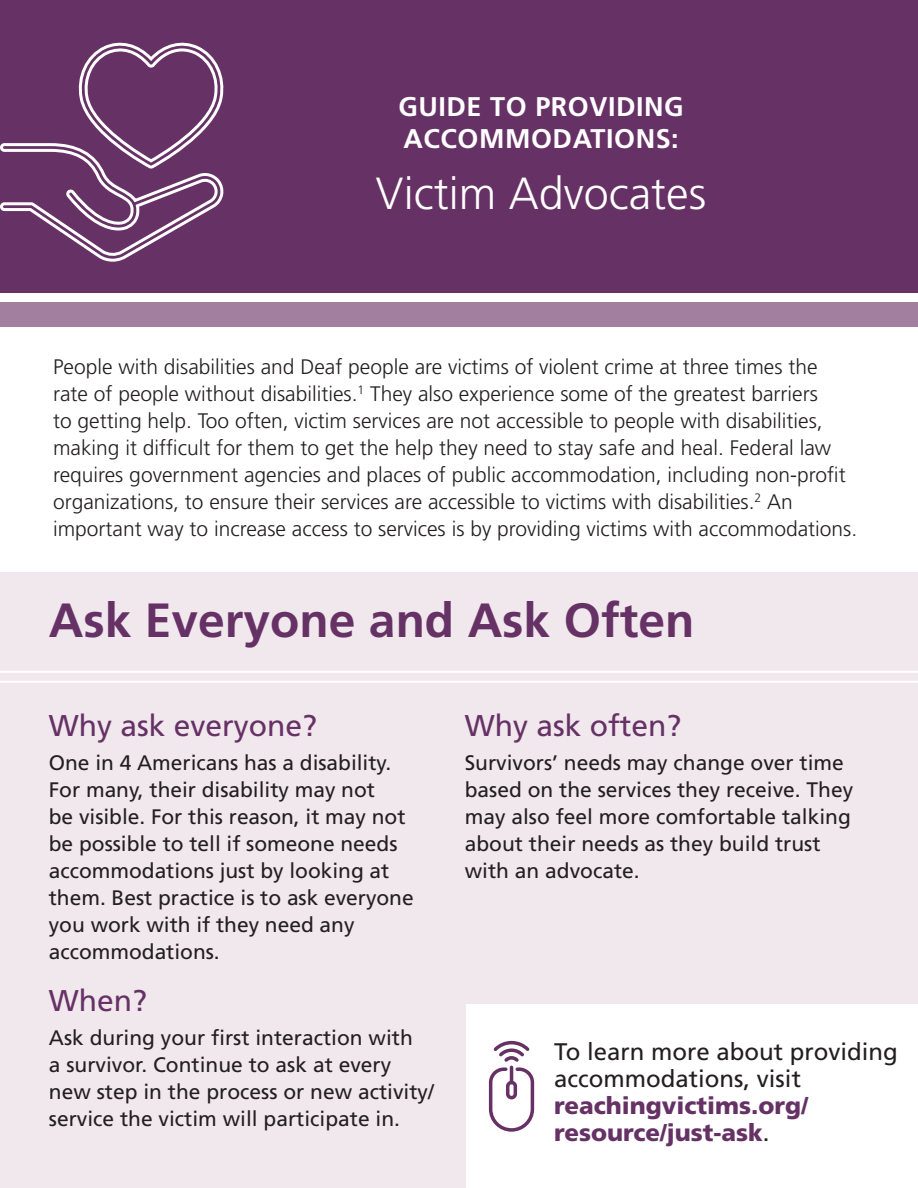
<style>
.page{position:relative;width:918px;height:1188px;background:#fff}
.page>*{position:absolute;margin:0;border:0;box-sizing:border-box;transform-origin:0 0}
.t1{font:700 48px "Frutiger";color:#663165}
.t2{font:300 45px "Frutiger";color:#fff}
.t3{font:30px "Frutiger";color:#663165}
.t4{font:700 27px/31.5px "Frutiger";letter-spacing:.02em;color:#fff}
.t5{font:24px/27px "Frutiger";color:#231f20}
.t6{font:300 21px/27px "Frutiger";color:#231f20}
.t7{font:21px/27px "Frutiger";color:#231f20}
.s1{font-weight:900;color:#663165}
</style>
<div class="page">
<div style="left:0;top:572px;width:918px;height:616px;background:#f1e8ee"></div>
<div style="left:0;top:0;width:918px;height:292px;background:#663165"></div>
<div style="left:0;top:303px;width:918px;height:24px;background:#a37f9f"></div>
<hr style="left:0;top:671px;width:918px;height:2px;background:#fff">
<hr style="left:0;top:681px;width:918px;height:2px;background:#fff">
<div style="left:466px;top:1004px;width:452px;height:184px;background:#fff"></div>
<svg style="left:0;top:42px;width:224px;height:220px"></svg>
<svg style="left:488px;top:1040px;width:47px;height:92px"></svg>
<h1 class="t4" style="left:398px;top:91px;width:287px">GUIDE TO PROVIDING<br>ACCOMMODATIONS:</h1>
<h1 class="t2" style="left:376px;top:168px;width:332px">Victim Advocates</h1>
<p class="t6" style="left:53px;top:354px;width:806px">People with disabilities and Deaf people are victims of violent crime at three times the rate of people without disabilities.<sup>1</sup> They also experience some of the greatest barriers<br>to getting help. Too often, victim services are not accessible to people with disabilities, making it difficult for them to get the help they need to stay safe and heal. Federal law requires government agencies and places of public accommodation, including non-profit organizations, to ensure their services are accessible to victims with disabilities.<sup>2</sup> An important way to increase access to services is by providing victims with accommodations.</p>
<h2 class="t1" style="left:49px;top:592px;width:647px">Ask Everyone and Ask Often</h2>
<p class="t3" style="left:49px;top:708px;width:270px">Why ask everyone?</p>
<p class="t7" style="left:49px;top:749px;width:366px">One in 4 Americans has a disability.<br>For many, their disability may not<br>be visible. For this reason, it may not be possible to tell if someone needs accommodations just by looking at them. Best practice is to ask everyone you work with if they need any accommodations.</p>
<p class="t3" style="left:49px;top:983px;width:100px">When?</p>
<p class="t7" style="left:49px;top:1024px;width:387px">Ask during your first interaction with<br>a survivor. Continue to ask at every new step in the process or new activity/ service the victim will participate in.</p>
<p class="t3" style="left:465px;top:708px;width:218px">Why ask often?</p>
<p class="t7" style="left:465px;top:749px;width:390px">Survivors’ needs may change over time based on the services they receive. They may also feel more comfortable talking about their needs as they build trust with an advocate.</p>
<p class="t5" style="left:554px;top:1038px;width:345px">To learn more about providing accommodations, visit <span class="s1">reachingvictims.org/ resource/just-ask</span>.</p>
</div>
